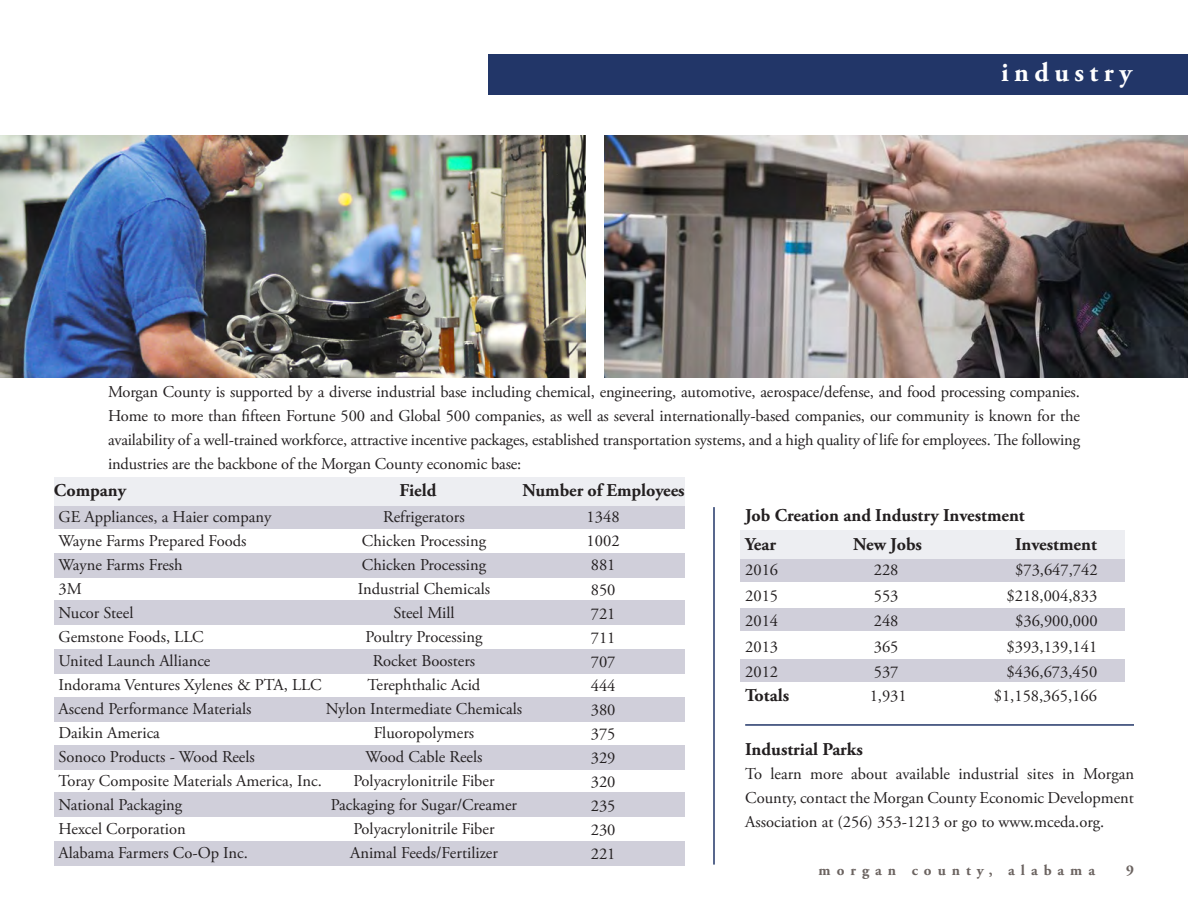
<style>
.page{position:relative;width:1188px;height:918px;background:#fff}
.page>*{position:absolute;margin:0;border:0;box-sizing:border-box;transform-origin:0 0}
.t1{font:700 27px "Adobe Garamond Pro";letter-spacing:.2em;color:#fff}
.t2{font:700 18px "Adobe Garamond Pro";color:#231f20}
.t3{font:16.5px/24px "Adobe Garamond Pro";color:#231f20;text-align:justify}
.t4{font:700 15px "Adobe Garamond Pro";letter-spacing:.4em;color:#6b6360}
</style>
<div class="page">
<div style="left:741px;top:559px;width:384px;height:23px;background:#d0cfda"></div>
<div style="left:741px;top:608px;width:384px;height:23px;background:#d0cfda"></div>
<div style="left:741px;top:660px;width:384px;height:22px;background:#d0cfda"></div>
<div style="left:741px;top:530px;width:384px;height:29px;background:#edeef2"></div>
<img style="left:0;top:135px;width:586px;height:243px">
<div style="left:489px;top:54px;width:699px;height:40px;background:#223668"></div>
<img style="left:604px;top:135px;width:584px;height:243px">
<hr style="left:713px;top:507px;width:2px;height:358px;background:#223668">
<hr style="left:745px;top:724px;width:389px;height:2px;background:#223668">
<div style="left:54px;top:841px;width:631px;height:25px;background:#d0cfda"></div>
<div style="left:54px;top:792px;width:631px;height:25px;background:#d0cfda"></div>
<div style="left:54px;top:745px;width:631px;height:25px;background:#d0cfda"></div>
<div style="left:54px;top:697px;width:631px;height:24px;background:#d0cfda"></div>
<div style="left:54px;top:649px;width:631px;height:25px;background:#d0cfda"></div>
<div style="left:54px;top:600px;width:631px;height:25px;background:#d0cfda"></div>
<div style="left:54px;top:553px;width:631px;height:25px;background:#d0cfda"></div>
<div style="left:54px;top:504px;width:631px;height:25px;background:#d0cfda"></div>
<div style="left:54px;top:477px;width:631px;height:29px;background:#edeef2"></div>
<p class="t1" style="left:1001px;top:57px;width:133px">industry</p>
<p class="t3" style="left:108px;top:381px;width:974px">Morgan County is supported by a diverse industrial base including chemical, engineering, automotive, aerospace/defense, and food processing companies.<br>Home to more than fifteen Fortune 500 and Global 500 companies, as well as several internationally-based companies, our community is known for the availability of a well-trained workforce, attractive incentive packages, established transportation systems, and a high quality of life for employees. The following industries are the backbone of the Morgan County economic base:</p>
<p class="t2" style="left:54px;top:480px;width:74px">Company</p>
<p class="t2" style="left:400px;top:480px;width:38px">Field</p>
<p class="t2" style="left:522px;top:480px;width:164px">Number of Employees</p>
<p class="t3" style="left:383px;top:506px;width:83px">Refrigerators</p>
<p class="t3" style="left:362px;top:530px;width:126px">Chicken Processing</p>
<p class="t3" style="left:362px;top:554px;width:126px">Chicken Processing</p>
<p class="t3" style="left:358px;top:578px;width:134px">Industrial Chemicals</p>
<p class="t3" style="left:393px;top:602px;width:63px">Steel Mill</p>
<p class="t3" style="left:366px;top:626px;width:118px">Poultry Processing</p>
<p class="t3" style="left:373px;top:650px;width:104px">Rocket Boosters</p>
<p class="t3" style="left:368px;top:674px;width:114px">Terephthalic Acid</p>
<p class="t3" style="left:326px;top:698px;width:198px">Nylon Intermediate Chemicals</p>
<p class="t3" style="left:374px;top:722px;width:102px">Fluoropolymers</p>
<p class="t3" style="left:365px;top:746px;width:119px">Wood Cable Reels</p>
<p class="t3" style="left:353px;top:770px;width:143px">Polyacrylonitrile Fiber</p>
<p class="t3" style="left:331px;top:794px;width:188px">Packaging for Sugar/Creamer</p>
<p class="t3" style="left:353px;top:818px;width:143px">Polyacrylonitrile Fiber</p>
<p class="t3" style="left:350px;top:842px;width:149px">Animal Feeds/Fertilizer</p>
<p class="t3" style="left:58px;top:506px;width:214px">GE Appliances, a Haier company</p>
<p class="t3" style="left:58px;top:530px;width:190px">Wayne Farms Prepared Foods</p>
<p class="t3" style="left:58px;top:554px;width:126px">Wayne Farms Fresh</p>
<p class="t3" style="left:58px;top:578px;width:25px">3M</p>
<p class="t3" style="left:58px;top:602px;width:76px">Nucor Steel</p>
<p class="t3" style="left:58px;top:626px;width:147px">Gemstone Foods, LLC</p>
<p class="t3" style="left:58px;top:650px;width:153px">United Launch Alliance</p>
<p class="t3" style="left:58px;top:674px;width:265px">Indorama Ventures Xylenes &amp; PTA, LLC</p>
<p class="t3" style="left:58px;top:698px;width:195px">Ascend Performance Materials</p>
<p class="t3" style="left:58px;top:722px;width:103px">Daikin America</p>
<p class="t3" style="left:58px;top:746px;width:198px">Sonoco Products - Wood Reels</p>
<p class="t3" style="left:58px;top:770px;width:265px">Toray Composite Materials America, Inc.</p>
<p class="t3" style="left:58px;top:794px;width:125px">National Packaging</p>
<p class="t3" style="left:58px;top:818px;width:129px">Hexcel Corporation</p>
<p class="t3" style="left:58px;top:842px;width:191px">Alabama Farmers Co-Op Inc.</p>
<p class="t3" style="left:587px;top:506px;width:34px">1348</p>
<p class="t3" style="left:587px;top:530px;width:34px">1002</p>
<p class="t3" style="left:591px;top:554px;width:26px">881</p>
<p class="t3" style="left:591px;top:578px;width:26px">850</p>
<p class="t3" style="left:591px;top:602px;width:26px">721</p>
<p class="t3" style="left:591px;top:626px;width:26px">711</p>
<p class="t3" style="left:591px;top:650px;width:26px">707</p>
<p class="t3" style="left:591px;top:674px;width:26px">444</p>
<p class="t3" style="left:591px;top:698px;width:26px">380</p>
<p class="t3" style="left:591px;top:722px;width:26px">375</p>
<p class="t3" style="left:591px;top:746px;width:26px">329</p>
<p class="t3" style="left:591px;top:770px;width:26px">320</p>
<p class="t3" style="left:591px;top:794px;width:26px">235</p>
<p class="t3" style="left:591px;top:818px;width:26px">230</p>
<p class="t3" style="left:591px;top:842px;width:26px">221</p>
<p class="t2" style="left:745px;top:505px;width:281px">Job Creation and Industry Investment</p>
<p class="t2" style="left:745px;top:533px;width:32px">Year</p>
<p class="t2" style="left:853px;top:533px;width:70px">New Jobs</p>
<p class="t2" style="left:1015px;top:533px;width:83px">Investment</p>
<p class="t3" style="left:745px;top:558px;width:34px">2016</p>
<p class="t3" style="left:874px;top:558px;width:26px">228</p>
<p class="t3" style="left:1015px;top:558px;width:84px">$73,647,742</p>
<p class="t3" style="left:745px;top:584px;width:34px">2015</p>
<p class="t3" style="left:874px;top:584px;width:26px">553</p>
<p class="t3" style="left:1007px;top:584px;width:92px">$218,004,833</p>
<p class="t3" style="left:745px;top:609px;width:34px">2014</p>
<p class="t3" style="left:874px;top:609px;width:26px">248</p>
<p class="t3" style="left:1015px;top:609px;width:84px">$36,900,000</p>
<p class="t3" style="left:745px;top:635px;width:34px">2013</p>
<p class="t3" style="left:874px;top:635px;width:26px">365</p>
<p class="t3" style="left:1007px;top:635px;width:92px">$393,139,141</p>
<p class="t3" style="left:745px;top:660px;width:34px">2012</p>
<p class="t3" style="left:874px;top:660px;width:26px">537</p>
<p class="t3" style="left:1007px;top:660px;width:92px">$436,673,450</p>
<p class="t2" style="left:745px;top:685px;width:45px">Totals</p>
<p class="t3" style="left:870px;top:684px;width:39px">1,931</p>
<p class="t3" style="left:994px;top:684px;width:105px">$1,158,365,166</p>
<p class="t2" style="left:745px;top:739px;width:119px">Industrial Parks</p>
<p class="t3" style="left:745px;top:762px;width:390px">To learn more about available industrial sites in Morgan County, contact the Morgan County Economic Development Association at (256) 353-1213 or go to www.mceda.org.</p>
<p class="t4" style="left:819px;top:861px;width:278px">morgan county, alabama</p>
<p class="t4" style="left:1126px;top:861px;width:9px">9</p>
</div>
